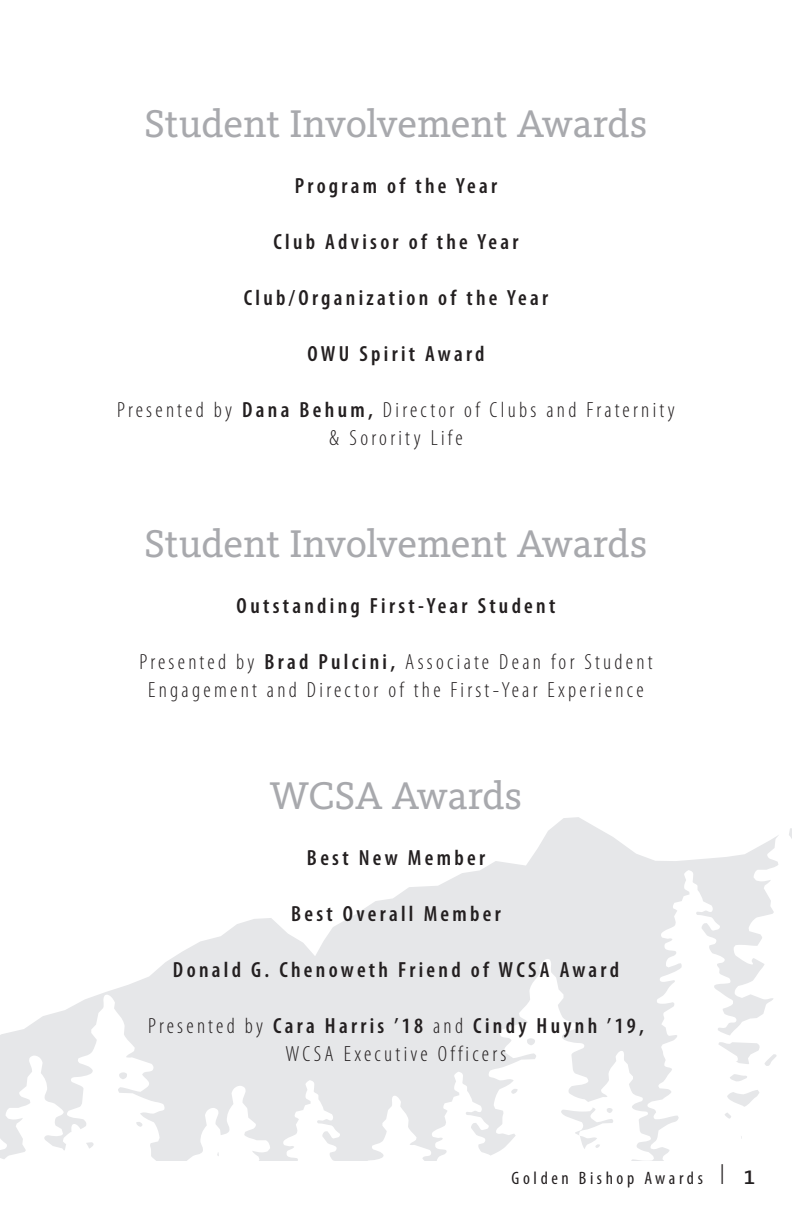
<style>
.page{position:relative;width:792px;height:1224px;background:#fff}
.page>*{position:absolute;margin:0;border:0;box-sizing:border-box;transform-origin:0 0}
.t1{font:40px "Kievit Slab Pro";letter-spacing:-.005em;color:#a8a9ad}
.t2{font:300 condensed 22px/28px "Myriad Pro";letter-spacing:.15em;color:#231f20;text-align:center}
.t3{font:600 condensed 22px "Myriad Pro";letter-spacing:.15em;color:#231f20}
.t4{font:condensed 18px "Myriad Pro";letter-spacing:.2em;color:#231f20}
.s1{font-weight:600}
.s2{font-family:"Mrs Eaves Roman";font-stretch:normal;font-size:28px}
.s3{font-family:"Kievit Slab Pro";font-stretch:normal;font-size:28px}
</style>
<div class="page">
<svg style="left:0;top:817px;width:792px;height:344px"></svg>
<h1 class="t1" style="left:145px;top:100px;width:504px">Student Involvement Awards</h1>
<p class="t3" style="left:295px;top:172px;width:204px">Program of the Year</p>
<p class="t3" style="left:273px;top:228px;width:247px">Club Advisor of the Year</p>
<p class="t3" style="left:244px;top:284px;width:306px">Club/Organization of the Year</p>
<p class="t3" style="left:307px;top:340px;width:179px">OWU Spirit Award</p>
<p class="t2" style="left:117px;top:396px;width:559px">Presented by <span class="s1">Dana Behum,</span> Director of Clubs and Fraternity &amp; Sorority Life</p>
<h1 class="t1" style="left:145px;top:520px;width:504px">Student Involvement Awards</h1>
<p class="t3" style="left:237px;top:592px;width:320px">Outstanding First-Year Student</p>
<p class="t2" style="left:139px;top:648px;width:515px">Presented by <span class="s1">Brad Pulcini,</span> Associate Dean for Student<br>Engagement and Director of the First-Year Experience</p>
<h1 class="t1" style="left:270px;top:772px;width:254px">WCSA Awards</h1>
<p class="t3" style="left:307px;top:844px;width:180px">Best New Member</p>
<p class="t3" style="left:291px;top:900px;width:211px">Best Overall Member</p>
<p class="t3" style="left:173px;top:956px;width:448px">Donald G. Chenoweth Friend of WCSA Award</p>
<p class="t2" style="left:148px;top:1012px;width:497px">Presented by <span class="s1">Cara Harris ’18</span> and <span class="s1">Cindy Huynh ’19,<br></span>WCSA Executive Officers</p>
<p class="t4" style="left:512px;top:1167px;width:245px">Golden Bishop Awards <span class="s2">|</span> <span class="s3">1</span></p>
</div>
